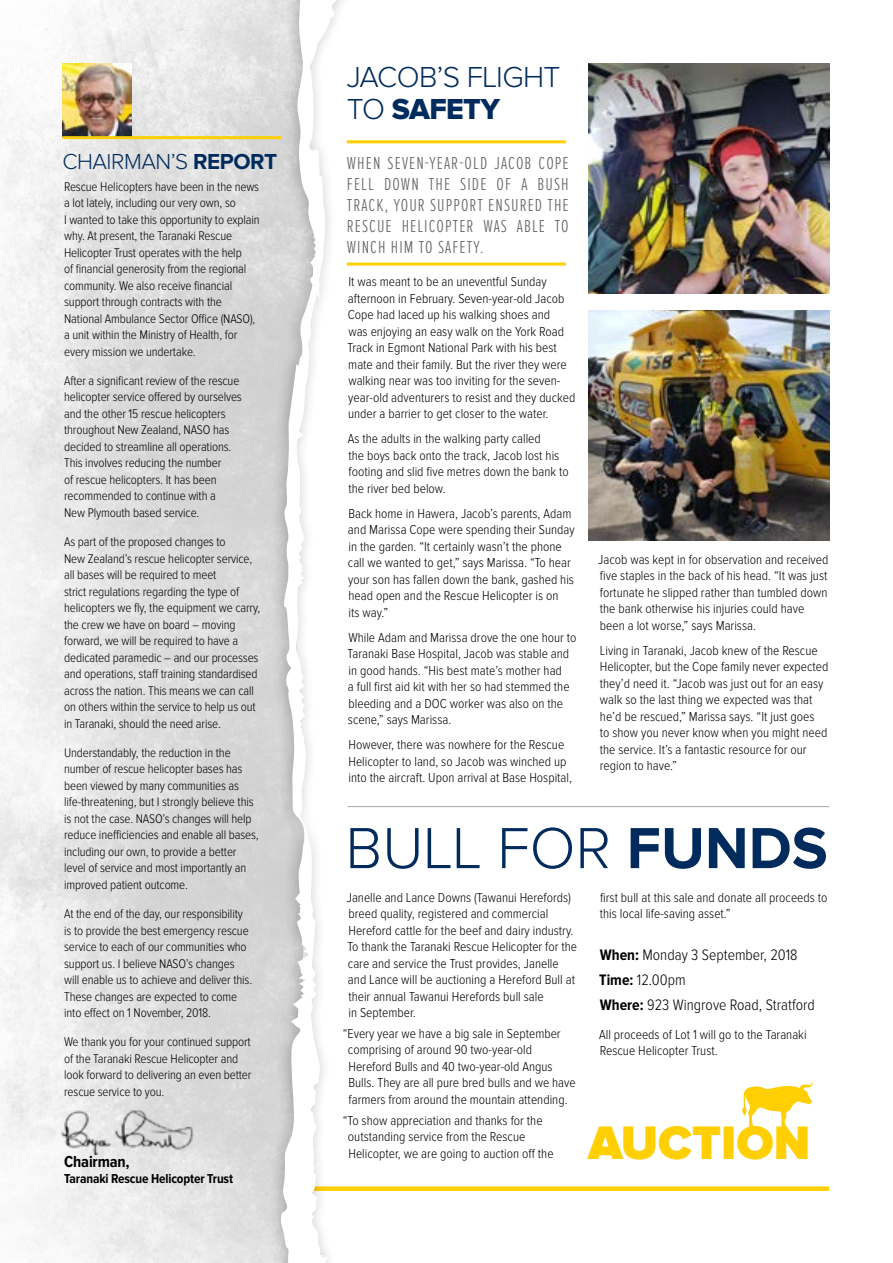
<style>
.page{position:relative;width:893px;height:1263px;background:#fff}
.page>*{position:absolute;margin:0;border:0;box-sizing:border-box;transform-origin:0 0}
.t1{font:300 60px "Proxima Nova";color:#002b5c}
.t2{font:900 48.75px "Proxima Nova";color:#ffcf01}
.t3{font:300 30px "Proxima Nova";letter-spacing:-.02em;color:#002b5c}
.t4{font:30px "Proxima Nova Extrabld";letter-spacing:-.02em;color:#002b5c}
.t5{font:300 22.5px "Proxima Nova";letter-spacing:-.02em;color:#002b5c}
.t6{font:300 18px/21px "Proxima Nova Ex Cn";letter-spacing:.06em;color:#636466;text-align:justify}
.t7{font:700 16.5px "Proxima Nova Cond";letter-spacing:-.01em;color:#000}
.t8{font:300 15.75px/25px "Proxima Nova Cond";color:#000}
.t9{font:300 13.5px/16.5px "Proxima Nova Cond";color:#000}
.t10{font:700 13.5px "Proxima Nova Cond";letter-spacing:-.01em;color:#000}
.t11{font:300 13.05px/16.5px "Proxima Nova Cond";letter-spacing:-.01em;color:#000}
.s1{font-weight:700}
.s2{font-family:"Proxima Nova";font-weight:300}
</style>
<div class="page">
<svg style="left:0;top:0;width:264px;height:1263px"></svg>
<img style="left:60px;top:1107px;width:155px;height:47px">
<img style="left:62px;top:64px;width:69px;height:72px">
<hr style="left:62px;top:136px;width:219px;height:3px;background:#ffcf01">
<div style="left:308px;top:1186px;width:521px;height:5px;background:#ffcf01"></div>
<div style="left:264px;top:0;width:92px;height:1263px;background:#000;opacity:.25"></div>
<svg style="left:280px;top:0;width:65px;height:1263px"></svg>
<img style="left:588px;top:64px;width:241px;height:229px">
<img style="left:588px;top:310px;width:241px;height:230px">
<hr style="left:347px;top:140px;width:219px;height:3px;background:#ffcf01">
<hr style="left:347px;top:263px;width:219px;height:3px;background:#ffcf01">
<svg style="left:742px;top:1082px;width:71px;height:46px"></svg>
<hr style="left:348px;top:806px;width:481px;height:1px;background:#a7a9ac">
<h3 class="t5" style="left:62px;top:151px;width:216px">CHAIRMAN’S <span class="s1">REPORT</span></h3>
<p class="t11" style="left:64px;top:178px;width:197px">Rescue Helicopters have been in the news a lot lately, including our very own, so<br>I wanted to take this opportunity to explain why. At present, the Taranaki Rescue Helicopter Trust operates with the help<br>of financial generosity from the regional community. We also receive financial support through contracts with the National Ambulance Sector Office (NASO), a unit within the Ministry of Health, for every mission we undertake.</p>
<p class="t11" style="left:64px;top:372px;width:179px">After a significant review of the rescue helicopter service offered by ourselves and the other 15 rescue helicopters throughout New Zealand, NASO has decided to streamline all operations.<br>This involves reducing the number<br>of rescue helicopters. It has been recommended to continue with a<br>New Plymouth based service.</p>
<p class="t11" style="left:64px;top:534px;width:198px">As part of the proposed changes to<br>New Zealand’s rescue helicopter service, all bases will be required to meet<br>strict regulations regarding the type of helicopters we fly, the equipment we carry, the crew we have on board – moving forward, we will be required to have a dedicated paramedic – and our processes and operations, staff training standardised across the nation. This means we can call on others within the service to help us out in Taranaki, should the need arise.</p>
<p class="t11" style="left:64px;top:744px;width:196px">Understandably, the reduction in the number of rescue helicopter bases has been viewed by many communities as life-threatening, but I strongly believe this is not the case. NASO’s changes will help reduce inefficiencies and enable all bases, including our own, to provide a better level of service and most importantly an improved patient outcome.</p>
<p class="t11" style="left:64px;top:906px;width:190px">At the end of the day, our responsibility is to provide the best emergency rescue service to each of our communities who support us. I believe NASO’s changes will enable us to achieve and deliver this.<br>These changes are expected to come into effect on 1 November, 2018.</p>
<p class="t11" style="left:64px;top:1034px;width:189px">We thank you for your continued support of the Taranaki Rescue Helicopter and look forward to delivering an even better rescue service to you.</p>
<p class="t7" style="left:64px;top:1152px;width:67px">Chairman,</p>
<p class="t10" style="left:64px;top:1171px;width:170px">Taranaki Rescue Helicopter Trust</p>
<h3 class="t3" style="left:347px;top:64px;width:215px">JACOB’S FLIGHT</h3>
<h3 class="t4" style="left:347px;top:92px;width:155px"><span class="s2">TO</span> SAFETY</h3>
<h3 class="t6" style="left:347px;top:153px;width:223px">WHEN SEVEN-YEAR-OLD JACOB COPE FELL DOWN THE SIDE OF A BUSH TRACK, YOUR SUPPORT ENSURED THE RESCUE HELICOPTER WAS ABLE TO WINCH HIM TO SAFETY.</h3>
<p class="t9" style="left:348px;top:274px;width:229px">It was meant to be an uneventful Sunday afternoon in February. Seven-year-old Jacob Cope had laced up his walking shoes and<br>was enjoying an easy walk on the York Road Track in Egmont National Park with his best mate and their family. But the river they were walking near was too inviting for the seven&shy;year-old adventurers to resist and they ducked under a barrier to get closer to the water.</p>
<p class="t9" style="left:348px;top:430px;width:223px">As the adults in the walking party called<br>the boys back onto the track, Jacob lost his footing and slid five metres down the bank to the river bed below.</p>
<p class="t9" style="left:348px;top:505px;width:228px">Back home in Hawera, Jacob’s parents, Adam and Marissa Cope were spending their Sunday in the garden. “It certainly wasn’t the phone call we wanted to get,” says Marissa. “To hear your son has fallen down the bank, gashed his head open and the Rescue Helicopter is on<br>its way.”</p>
<p class="t9" style="left:348px;top:629px;width:231px">While Adam and Marissa drove the one hour to Taranaki Base Hospital, Jacob was stable and in good hands. “His best mate’s mother had<br>a full first aid kit with her so had stemmed the bleeding and a DOC worker was also on the scene,” says Marissa.</p>
<p class="t9" style="left:348px;top:736px;width:225px">However, there was nowhere for the Rescue<br>Helicopter to land, so Jacob was winched up into the aircraft. Upon arrival at Base Hospital,</p>
<p class="t9" style="left:598px;top:551px;width:232px">Jacob was kept in for observation and received five staples in the back of his head. “It was just fortunate he slipped rather than tumbled down the bank otherwise his injuries could have been a lot worse,” says Marissa.</p>
<p class="t9" style="left:600px;top:642px;width:230px">Living in Taranaki, Jacob knew of the Rescue Helicopter, but the Cope family never expected they’d need it. “Jacob was just out for an easy walk so the last thing we expected was that he’d be rescued,” Marissa says. “It just goes<br>to show you never know when you might need the service. It’s a fantastic resource for our region to have.”</p>
<h1 class="t1" style="left:345px;top:821px;width:484px">BULL FOR <span class="s1">FUNDS</span></h1>
<p class="t9" style="left:347px;top:889px;width:232px">Janelle and Lance Downs (Tawanui Herefords) breed quality, registered and commercial Hereford cattle for the beef and dairy industry.<br>To thank the Taranaki Rescue Helicopter for the care and service the Trust provides, Janelle and Lance will be auctioning a Hereford Bull at their annual Tawanui Herefords bull sale<br>in September.</p>
<p class="t9" style="left:348px;top:1025px;width:229px;text-indent:-5px">“Every year we have a big sale in September comprising of around 90 two-year-old Hereford Bulls and 40 two-year-old Angus Bulls. They are all pure bred bulls and we have farmers from around the mountain attending.</p>
<p class="t9" style="left:348px;top:1112px;width:207px;text-indent:-5px">“To show appreciation and thanks for the outstanding service from the Rescue<br>Helicopter, we are going to auction off the</p>
<p class="t9" style="left:600px;top:889px;width:229px">first bull at this sale and donate all proceeds to this local life-saving asset.”</p>
<p class="t8" style="left:599px;top:942px;width:217px"><span class="s1">When:</span> Monday 3 September, 2018<br><span class="s1">Time:</span> 12.00pm<br><span class="s1">Where:</span> 923 Wingrove Road, Stratford</p>
<p class="t9" style="left:599px;top:1026px;width:209px">All proceeds of Lot 1 will go to the Taranaki<br>Rescue Helicopter Trust.</p>
<h2 class="t2" style="left:588px;top:1114px;width:224px">AUCTION</h2>
</div>
